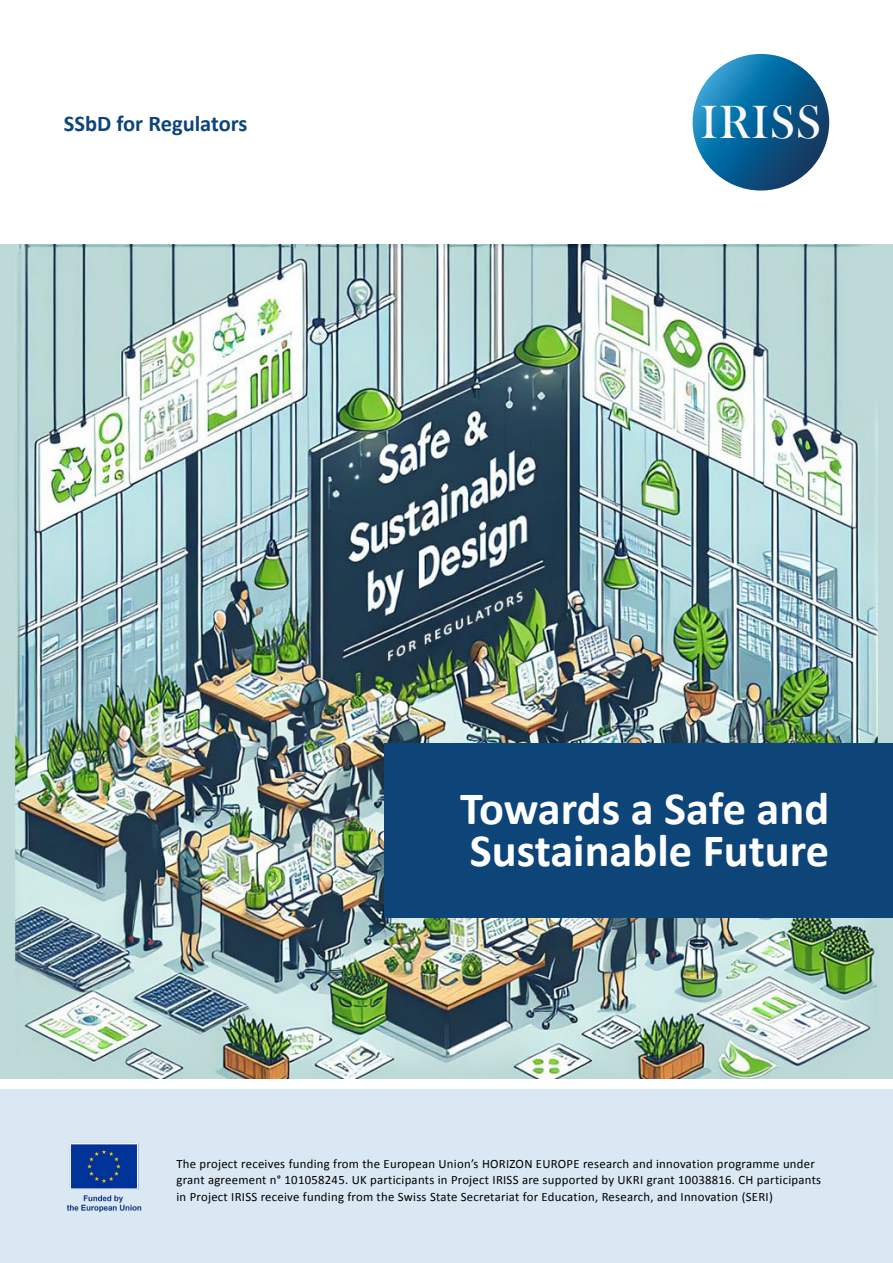
<style>
.page{position:relative;width:893px;height:1263px;background:#fff}
.page>*{position:absolute;margin:0;border:0;box-sizing:border-box;transform-origin:0 0}
.t1{font:48.15px "Bask Old Face";letter-spacing:.025em;color:#f9f9f9}
.t2{font:700 46.35px/42px "Calibri";color:#fff}
.t3{font:700 22.5px "Calibri";color:#0e4579}
.t4{font:12.75px/16.5px "Calibri";letter-spacing:.02em;color:#000}
</style>
<div class="page">
<div style="left:0;top:1089px;width:893px;height:174px;background:#d9e8f3"></div>
<img style="left:0;top:244px;width:893px;height:834px">
<img style="left:66px;top:1143px;width:76px;height:70px">
<div style="left:385px;top:744px;width:508px;height:174px;background:#0e4579"></div>
<svg style="left:693px;top:54px;width:136px;height:137px"></svg>
<h3 class="t3" style="left:64px;top:107px;width:185px">SSbD for Regulators</h3>
<h1 class="t1" style="left:701px;top:96px;width:122px">IRISS</h1>
<h2 class="t2" style="left:460px;top:785px;width:371px">Towards a Safe and<br>Sustainable Future</h2>
<p class="t4" style="left:176px;top:1155px;width:646px">The project receives funding from the European Union’s HORIZON EUROPE research and innovation programme under grant agreement n° 101058245. UK participants in Project IRISS are supported by UKRI grant 10038816. CH participants in Project IRISS receive funding from the Swiss State Secretariat for Education, Research, and Innovation (SERI)</p>
</div>
